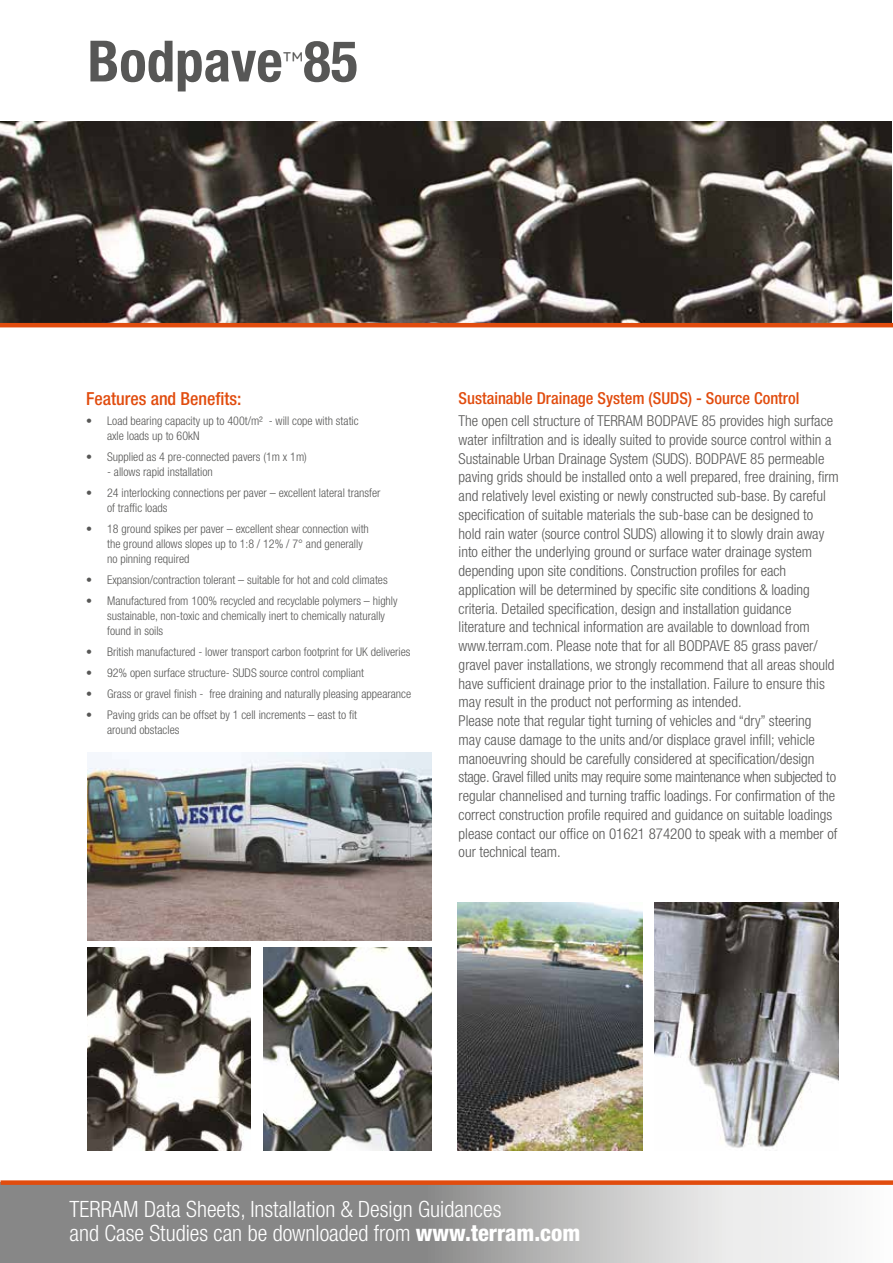
<style>
.page{position:relative;width:893px;height:1263px;background:#fff}
.page>*{position:absolute;margin:0;border:0;box-sizing:border-box;transform-origin:0 0}
.t1{font:700 condensed 57px "Helvetica Neue";color:#575756}
.t2{font:300 condensed 22.5px/24.2px "Helvetica Neue";color:#fff}
.t3{font:500 condensed 18px "Helvetica Neue";color:#e14c0e}
.t4{font:500 condensed 16.5px "Helvetica Neue";color:#e14c0e}
.t5{font:300 condensed 15px/18.8px "Helvetica Neue";color:#575756}
.t6{font:300 condensed 12px/15px "Helvetica Neue";color:#575756}
.s1{font-family:"Gotham Rounded";font-weight:400;font-stretch:normal;font-size:29.7px}
.s2{font-weight:800}
</style>
<div class="page">
<img style="left:0;top:121px;width:892px;height:202px">
<hr style="left:0;top:323px;width:893px;height:4px;background:#e14c0e">
<img style="left:88px;top:753px;width:344px;height:187px">
<img style="left:88px;top:947px;width:163px;height:203px">
<img style="left:263px;top:947px;width:169px;height:203px">
<img style="left:457px;top:903px;width:185px;height:247px">
<img style="left:654px;top:903px;width:185px;height:245px">
<svg style="left:0;top:1183px;width:834px;height:80px;background:#a8a7a7"></svg>
<div style="left:1px;top:1180px;width:892px;height:5px;background:#e14c0e"></div>
<h1 class="t1" style="left:88px;top:27px;width:272px">Bodpave<span class="s1">™</span>85</h1>
<p class="t3" style="left:86px;top:388px;width:157px">Features and Benefits:</p>
<p class="t6" style="left:107px;top:413px;width:253px;text-indent:-21px">• Load bearing capacity up to 400t/m² - will cope with static axle loads up to 60kN</p>
<p class="t6" style="left:86px;top:449px;width:222px">• Supplied as 4 pre-connected pavers (1m x 1m)</p>
<p class="t6" style="left:107px;top:464px;width:107px">- allows rapid installation</p>
<p class="t6" style="left:107px;top:485px;width:275px;text-indent:-21px">• 24 interlocking connections per paver – excellent lateral transfer of traffic loads</p>
<p class="t6" style="left:107px;top:521px;width:263px;text-indent:-21px">• 18 ground spikes per paver – excellent shear connection with the ground allows slopes up to 1:8 / 12% / 7° and generally no pinning required</p>
<p class="t6" style="left:86px;top:572px;width:303px">• Expansion/contraction tolerant – suitable for hot and cold climates</p>
<p class="t6" style="left:107px;top:593px;width:292px;text-indent:-21px">• Manufactured from 100% recycled and recyclable polymers – highly sustainable, non-toxic and chemically inert to chemically naturally found in soils</p>
<p class="t6" style="left:86px;top:644px;width:326px">• British manufactured - lower transport carbon footprint for UK deliveries</p>
<p class="t6" style="left:86px;top:665px;width:279px">• 92% open surface structure- SUDS source control compliant</p>
<p class="t6" style="left:86px;top:686px;width:327px">• Grass or gravel finish - free draining and naturally pleasing appearance</p>
<p class="t6" style="left:107px;top:707px;width:251px;text-indent:-21px">• Paving grids can be offset by 1 cell increments – east to fit around obstacles</p>
<p class="t4" style="left:459px;top:389px;width:342px">Sustainable Drainage System (SUDS) - Source Control</p>
<p class="t5" style="left:459px;top:411px;width:382px">The open cell structure of TERRAM BODPAVE 85 provides high surface water infiltration and is ideally suited to provide source control within a Sustainable Urban Drainage System (SUDS). BODPAVE 85 permeable paving grids should be installed onto a well prepared, free draining, firm and relatively level existing or newly constructed sub-base. By careful specification of suitable materials the sub-base can be designed to hold rain water (source control SUDS) allowing it to slowly drain away into either the underlying ground or surface water drainage system depending upon site conditions. Construction profiles for each application will be determined by specific site conditions &amp; loading criteria. Detailed specification, design and installation guidance literature and technical information are available to download from www.terram.com. Please note that for all BODPAVE 85 grass paver/ gravel paver installations, we strongly recommend that all areas should have sufficient drainage prior to the installation. Failure to ensure this may result in the product not performing as intended.<br>Please note that regular tight turning of vehicles and “dry” steering<br>may cause damage to the units and/or displace gravel infill; vehicle manoeuvring should be carefully considered at specification/design stage. Gravel filled units may require some maintenance when subjected to regular channelised and turning traffic loadings. For confirmation of the correct construction profile required and guidance on suitable loadings please contact our office on 01621 874200 to speak with a member of our technical team.</p>
<h2 class="t2" style="left:70px;top:1196px;width:512px">TERRAM Data Sheets, Installation &amp; Design Guidances<br>and Case Studies can be downloaded from <span class="s2">www.terram.com</span></h2>
</div>
